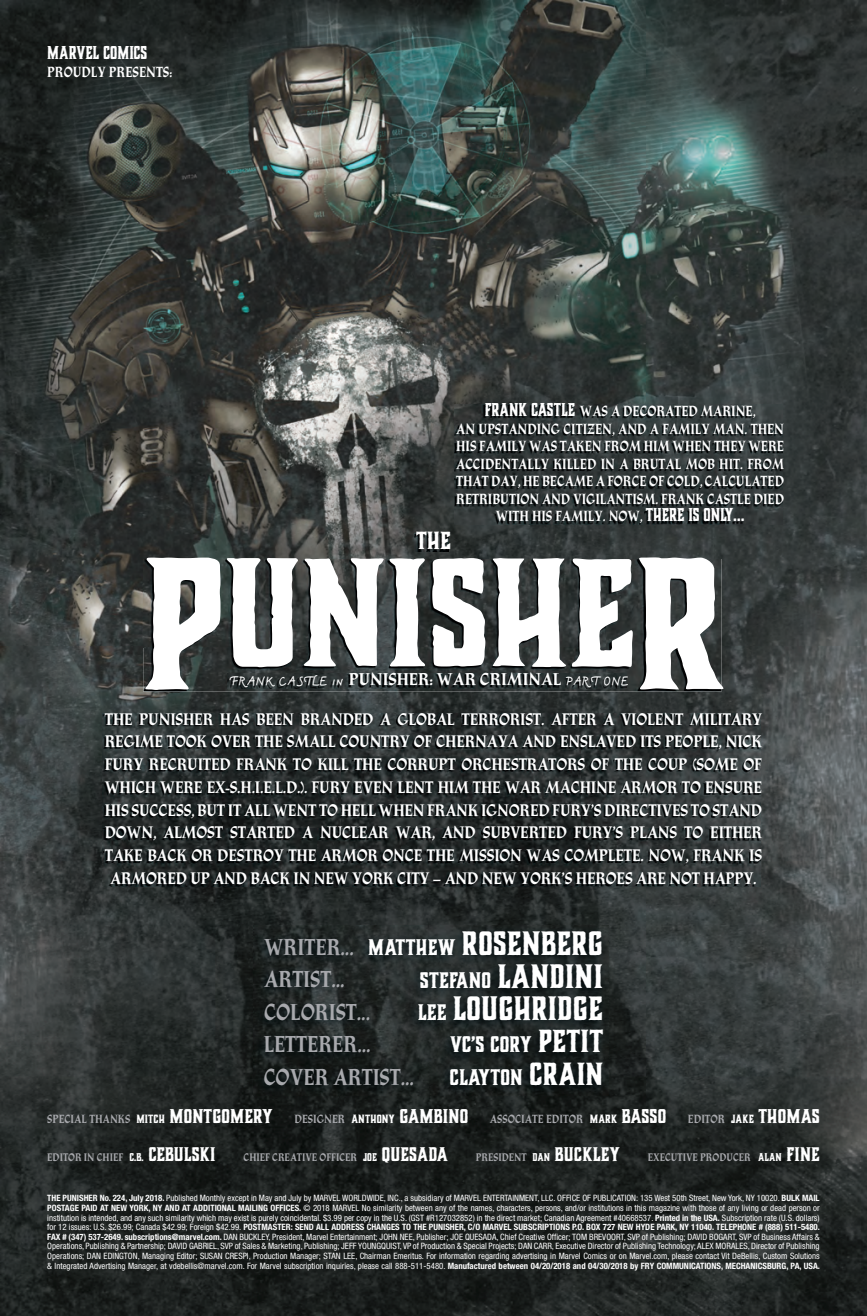
<style>
.page{position:relative;width:867px;height:1316px;background:#fff}
.page>*{position:absolute;margin:0;border:0;box-sizing:border-box;transform-origin:0 0}
.t1{font:700 143.5px "Charcuterie Block";color:#fff}
.t2{font:700 31.5px "Charcuterie Block";letter-spacing:.01em;color:#fff}
.t3{font:700 23.1px "Charcuterie Block";color:#fff}
.t4{font:700 21.18px/32px "Athenaeum Std";color:#a8a9ad;scale:.91 1}
.t5{font:700 21px "Charcuterie Block";letter-spacing:.01em;color:#fff}
.t6{font:19.25px "Amadeo Std Bold Smallcaps";color:#fff;scale:.91 1}
.t7{font:700 17.32px "Charcuterie Block";color:#fff;scale:.91 1}
.t8{font:700 15.4px/22.8px "Athenaeum Std";letter-spacing:-.01em;color:#fff;text-align:center;scale:.95 1}
.t9{font:700 13.47px/17.5px "Athenaeum Std";color:#fff;text-align:center;scale:.91 1}
.t10{font:700 10.85px "Athenaeum Std";color:#a8a9ad;scale:.91 1}
.t11{font:700 10.15px "Athenaeum Std";color:#a8a9ad;scale:.91 1}
.t12{font:condensed 8.75px/9.6px "Helvetica Neue LT Pro";color:#fff;text-align:justify}
.s1{font-family:"Charcuterie Block";font-size:17.32px}
.s2{font-size:175px}
.s3{font-family:"Athenaeum Std";font-weight:700;font-size:15.75px}
.s4{font-family:"Charcuterie Block";font-size:21px;color:#fff}
.s5{font-family:"Charcuterie Block";font-size:31.5px;color:#fff}
.s6{font-size:31.5px}
.s7{font-size:21px}
.s8{font-size:29.75px}
.s9{font-family:"Charcuterie Block";font-size:11.2px;color:#fff}
.s10{font-family:"Charcuterie Block";font-size:18.55px;color:#fff}
.s11{font-family:"Charcuterie Block";font-size:10.5px;color:#fff}
.s12{font-family:"Charcuterie Block";font-size:18.38px;color:#fff}
.s13{font-weight:700}
</style>
<div class="page">
<img style="left:0;top:0;width:866px;height:1315px">
<img style="left:143px;top:559px;width:578px;height:132px">
<img style="left:253px;top:924px;width:355px;height:171px">
<img style="left:454px;top:404px;width:327px;height:121px">
<img style="left:228px;top:673px;width:398px;height:15px">
<img style="left:414px;top:533px;width:34px;height:18px">
<img style="left:103px;top:713px;width:657px;height:173px">
<h3 class="t7" style="left:47px;top:42px;width:111px">MARVEL COMICS</h3>
<h3 class="t9" style="left:47px;top:63px;width:139px">PROUDLY PRESENTS:</h3>
<p class="t9" style="left:456px;top:402px;width:362px"><span class="s1">FRANK CASTLE</span> WAS A DECORATED MARINE,<br>AN UPSTANDING CITIZEN, AND A FAMILY MAN. THEN HIS FAMILY WAS TAKEN FROM HIM WHEN THEY WERE ACCIDENTALLY KILLED IN A BRUTAL MOB HIT. FROM THAT DAY, HE BECAME A FORCE OF COLD, CALCULATED RETRIBUTION AND VIGILANTISM. FRANK CASTLE DIED WITH HIS FAMILY. NOW, <span class="s1">THERE IS ONLY…</span></p>
<h3 class="t3" style="left:416px;top:525px;width:36px">THE</h3>
<h1 class="t1" style="left:142px;top:520px;width:584px"><span class="s2">P</span>UNISHE<span class="s2">R</span></h1>
<h3 class="t6" style="left:230px;top:671px;width:440px">FRANK CASTLE in <span class="s3">PUNISHER: WAR CRIMINAL</span> PART ONE</h3>
<p class="t8" style="left:105px;top:707px;width:693px">THE PUNISHER HAS BEEN BRANDED A GLOBAL TERRORIST. AFTER A VIOLENT MILITARY REGIME TOOK OVER THE SMALL COUNTRY OF CHERNAYA AND ENSLAVED ITS PEOPLE, NICK FURY RECRUITED FRANK TO KILL THE CORRUPT ORCHESTRATORS OF THE COUP (SOME OF WHICH WERE EX-S.H.I.E.L.D.). FURY EVEN LENT HIM THE WAR MACHINE ARMOR TO ENSURE HIS SUCCESS, BUT IT ALL WENT TO HELL WHEN FRANK IGNORED FURY’S DIRECTIVES TO STAND DOWN, ALMOST STARTED A NUCLEAR WAR, AND SUBVERTED FURY’S PLANS TO EITHER TAKE BACK OR DESTROY THE ARMOR ONCE THE MISSION WAS COMPLETE. NOW, FRANK IS ARMORED UP AND BACK IN NEW YORK CITY – AND NEW YORK’S HEROES ARE NOT HAPPY.</p>
<h3 class="t4" style="left:264px;top:930px;width:373px">WRITER... <span class="s4">MATTHEW</span> <span class="s5">ROSENBERG<br></span>ARTIST...</h3>
<h3 class="t5" style="left:419px;top:966px;width:184px">STEFANO <span class="s6">LANDINI</span></h3>
<h3 class="t4" style="left:264px;top:996px;width:118px">COLORIST...</h3>
<h2 class="t2" style="left:417px;top:988px;width:187px"><span class="s7">LEE</span> LOUGHRIDGE</h2>
<h3 class="t4" style="left:263px;top:1028px;width:119px">LETTERER...</h3>
<h3 class="t5" style="left:450px;top:1030px;width:155px">VC’S CORY <span class="s8">PETIT</span></h3>
<h3 class="t4" style="left:263px;top:1060px;width:167px">COVER ARTIST...</h3>
<h3 class="t5" style="left:449px;top:1062px;width:155px">CLAYTON <span class="s8">CRAIN</span></h3>
<p class="t10" style="left:47px;top:1111px;width:850px">SPECIAL THANKS <span class="s9">MITCH</span> <span class="s10">MONTGOMERY</span> DESIGNER <span class="s9">ANTHONY</span> <span class="s10">GAMBINO</span> ASSOCIATE EDITOR <span class="s9">MARK</span> <span class="s10">BASSO</span> EDITOR <span class="s9">JAKE</span> <span class="s10">THOMAS</span></p>
<p class="t11" style="left:47px;top:1150px;width:186px">EDITOR IN CHIEF <span class="s11">C.B.</span> <span class="s12">CEBULSKI</span></p>
<p class="t11" style="left:243px;top:1150px;width:226px">CHIEF CREATIVE OFFICER <span class="s11">JOE</span> <span class="s12">QUESADA</span></p>
<p class="t11" style="left:476px;top:1150px;width:160px">PRESIDENT <span class="s11">DAN</span> <span class="s12">BUCKLEY</span></p>
<p class="t11" style="left:647px;top:1150px;width:190px">EXECUTIVE PRODUCER <span class="s11">ALAN</span> <span class="s12">FINE</span></p>
<p class="t12" style="left:47px;top:1192px;width:774px"><span class="s13">THE PUNISHER No. 224, July 2018.</span> Published Monthly except in May and July by MARVEL WORLDWIDE, INC., a subsidiary of MARVEL ENTERTAINMENT, LLC. OFFICE OF PUBLICATION: 135 West 50th Street, New York, NY 10020. <span class="s13">BULK MAIL POSTAGE PAID AT NEW YORK, NY AND AT ADDITIONAL MAILING OFFICES.</span> © 2018 MARVEL No similarity between any of the names, characters, persons, and/or institutions in this magazine with those of any living or dead person or institution is intended, and any such similarity which may exist is purely coincidental. $3.99 per copy in the U.S. (GST #R127032852) in the direct market; Canadian Agreement #40668537. <span class="s13">Printed in the USA.</span> Subscription rate (U.S. dollars) for 12 issues: U.S. $26.99; Canada $42.99; Foreign $42.99. <span class="s13">POSTMASTER: SEND ALL ADDRESS CHANGES TO THE PUNISHER, C/O MARVEL SUBSCRIPTIONS P.O. BOX 727 NEW HYDE PARK, NY 11040. TELEPHONE # (888) 511-5480.<br>FAX # (347) 537-2649. subscriptions@marvel.com.</span> DAN BUCKLEY, President, Marvel Entertainment; JOHN NEE, Publisher; JOE QUESADA, Chief Creative Officer; TOM BREVOORT, SVP of Publishing; DAVID BOGART, SVP of Business Affairs &amp; Operations, Publishing &amp; Partnership; DAVID GABRIEL, SVP of Sales &amp; Marketing, Publishing; JEFF YOUNGQUIST, VP of Production &amp; Special Projects; DAN CARR, Executive Director of Publishing Technology; ALEX MORALES, Director of Publishing Operations; DAN EDINGTON, Managing Editor; SUSAN CRESPI, Production Manager; STAN LEE, Chairman Emeritus. For information regarding advertising in Marvel Comics or on Marvel.com, please contact Vit DeBellis, Custom Solutions &amp; Integrated Advertising Manager, at vdebellis@marvel.com. For Marvel subscription inquiries, please call 888-511-5480. <span class="s13">Manufactured between 04/20/2018 and 04/30/2018 by FRY COMMUNICATIONS, MECHANICSBURG, PA, USA.</span></p>
</div>
